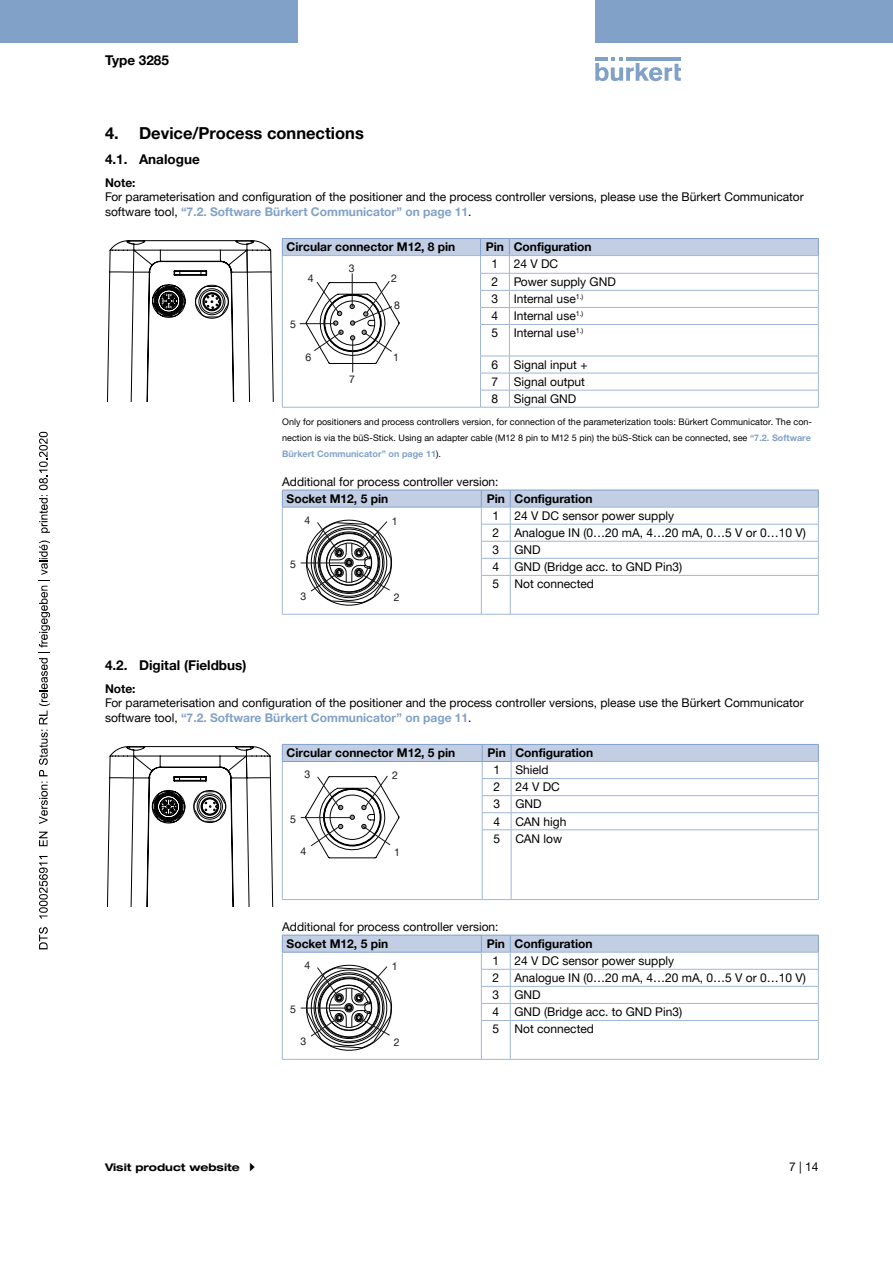
<style>
.page{position:relative;width:893px;height:1263px;background:#fff}
.page>*{position:absolute;margin:0;border:0;box-sizing:border-box;transform-origin:0 0}
.t1{font:700 16.5px "Helvetica Neue LTW1 G";color:#000}
.t2{font:700 13.5px "Helvetica Neue LTW1 G";color:#000}
.t3{font:12px/14.4px "Helvetica Neue LTW1 G";color:#000}
.t4{font:700 12px "Helvetica Neue LTW1 G";color:#000}
.t5{font:10.5px "Helvetica Neue LTW1 G";color:#181716}
.t6{font:700 expanded 10.5px "Helvetica Neue LTW1 G";color:#000}
.t7{font:9px/15.8px "Helvetica Neue LTW1 G";letter-spacing:.005em;color:#000}
.s1{font-weight:700;color:#81a1c8}
</style>
<div class="page">
<svg style="left:595px;top:57px;width:86px;height:24px"></svg>
<hr style="left:626px;top:57px;width:55px;height:4px;background:#81a1c8">
<div style="left:0;top:0;width:298px;height:42px;background:#81a1c8"></div>
<div style="left:595px;top:0;width:298px;height:42px;background:#81a1c8"></div>
<svg style="left:107px;top:240px;width:167px;height:162px"></svg>
<svg style="left:282px;top:238px;width:537px;height:170px"></svg>
<hr style="left:510px;top:576px;width:1px;height:38px;background:#a1b7d6">
<hr style="left:282px;top:575px;width:1px;height:39px;background:#a1b7d6">
<hr style="left:481px;top:576px;width:1px;height:38px;background:#a1b7d6">
<hr style="left:282px;top:614px;width:199px;height:1px;background:#a1b7d6">
<hr style="left:818px;top:576px;width:1px;height:38px;background:#a1b7d6">
<svg style="left:481px;top:614px;width:29px;height:1px"></svg>
<hr style="left:510px;top:614px;width:309px;height:1px;background:#a1b7d6">
<svg style="left:282px;top:490px;width:537px;height:116px"></svg>
<hr style="left:301px;top:563px;width:49px;height:1px;background:#181716">
<svg style="left:107px;top:746px;width:167px;height:160px"></svg>
<hr style="left:511px;top:830px;width:1px;height:69px;background:#a1b7d6">
<hr style="left:282px;top:830px;width:1px;height:69px;background:#a1b7d6">
<hr style="left:482px;top:830px;width:1px;height:69px;background:#a1b7d6">
<hr style="left:282px;top:899px;width:200px;height:1px;background:#a1b7d6">
<hr style="left:818px;top:830px;width:1px;height:69px;background:#a1b7d6">
<svg style="left:482px;top:899px;width:29px;height:1px"></svg>
<hr style="left:511px;top:899px;width:308px;height:1px;background:#a1b7d6">
<svg style="left:282px;top:744px;width:537px;height:114px"></svg>
<hr style="left:301px;top:817px;width:50px;height:1px;background:#181716">
<hr style="left:510px;top:1021px;width:1px;height:38px;background:#a1b7d6">
<hr style="left:282px;top:1020px;width:1px;height:39px;background:#a1b7d6">
<hr style="left:481px;top:1021px;width:1px;height:38px;background:#a1b7d6">
<hr style="left:282px;top:1059px;width:199px;height:1px;background:#a1b7d6">
<hr style="left:818px;top:1021px;width:1px;height:38px;background:#a1b7d6">
<svg style="left:481px;top:1059px;width:29px;height:1px"></svg>
<hr style="left:510px;top:1059px;width:309px;height:1px;background:#a1b7d6">
<svg style="left:282px;top:935px;width:537px;height:116px"></svg>
<hr style="left:301px;top:1008px;width:49px;height:1px;background:#181716">
<svg style="left:39px;top:927px;width:9px;height:22px"></svg>
<svg style="left:39px;top:856px;width:9px;height:62px"></svg>
<svg style="left:39px;top:832px;width:9px;height:14px"></svg>
<svg style="left:39px;top:782px;width:9px;height:42px"></svg>
<svg style="left:39px;top:540px;width:11px;height:236px"></svg>
<svg style="left:39px;top:432px;width:11px;height:101px"></svg>
<p class="t2" style="left:105px;top:52px;width:65px">Type 3285</p>
<h1 class="t1" style="left:105px;top:123px;width:260px">4. Device/Process connections</h1>
<p class="t2" style="left:105px;top:151px;width:96px">4.1. Analogue</p>
<p class="t4" style="left:105px;top:175px;width:32px">Note:</p>
<p class="t3" style="left:105px;top:190px;width:700px">For parameterisation and configuration of the positioner and the process controller versions, please use the Bürkert Communicator software tool, <span class="s1">“7.2. Software Bürkert Communicator” on page 11</span>.</p>
<p class="t4" style="left:287px;top:240px;width:170px">Circular connector M12, 8 pin</p>
<p class="t4" style="left:486px;top:240px;width:107px">Pin Configuration</p>
<p class="t3" style="left:492px;top:257px;width:8px">1</p>
<p class="t3" style="left:514px;top:257px;width:46px">24 V DC</p>
<p class="t3" style="left:492px;top:275px;width:8px">2</p>
<p class="t3" style="left:514px;top:275px;width:104px">Power supply GND</p>
<p class="t3" style="left:492px;top:292px;width:8px">3</p>
<p class="t3" style="left:514px;top:292px;width:71px">Internal use<sup>1.)</sup></p>
<p class="t3" style="left:492px;top:309px;width:8px">4</p>
<p class="t3" style="left:514px;top:309px;width:71px">Internal use<sup>1.)</sup></p>
<p class="t3" style="left:492px;top:326px;width:8px">5</p>
<p class="t3" style="left:514px;top:326px;width:71px">Internal use<sup>1.)</sup></p>
<p class="t3" style="left:492px;top:357px;width:8px">6</p>
<p class="t3" style="left:514px;top:357px;width:75px">Signal input +</p>
<p class="t3" style="left:492px;top:374px;width:8px">7</p>
<p class="t3" style="left:514px;top:374px;width:73px">Signal output</p>
<p class="t3" style="left:492px;top:391px;width:8px">8</p>
<p class="t3" style="left:514px;top:391px;width:64px">Signal GND</p>
<p class="t7" style="left:282px;top:414px;width:531px">Only for positioners and process controllers version, for connection of the parameterization tools: Bürkert Communicator. The con&shy;nection is via the büS-Stick. Using an adapter cable (M12 8 pin to M12 5 pin) the büS-Stick can be connected, see <span class="s1">“7.2. Software<br>Bürkert Communicator” on page 11</span>).</p>
<p class="t3" style="left:282px;top:474px;width:218px">Additional for process controller version:</p>
<p class="t4" style="left:287px;top:491px;width:103px">Socket M12, 5 pin</p>
<p class="t4" style="left:487px;top:491px;width:107px">Pin Configuration</p>
<p class="t5" style="left:349px;top:262px;width:7px">3</p>
<p class="t5" style="left:308px;top:272px;width:7px">4</p>
<p class="t5" style="left:391px;top:272px;width:7px">2</p>
<p class="t5" style="left:394px;top:299px;width:7px">8</p>
<p class="t5" style="left:290px;top:318px;width:7px">5</p>
<p class="t5" style="left:306px;top:350px;width:7px">6</p>
<p class="t5" style="left:393px;top:350px;width:7px">1</p>
<p class="t5" style="left:349px;top:373px;width:7px">7</p>
<p class="t5" style="left:304px;top:513px;width:7px">4</p>
<p class="t5" style="left:290px;top:558px;width:7px">5</p>
<p class="t5" style="left:300px;top:590px;width:7px">3</p>
<p class="t5" style="left:392px;top:515px;width:7px">1</p>
<p class="t5" style="left:394px;top:590px;width:7px">2</p>
<p class="t3" style="left:492px;top:508px;width:8px">1</p>
<p class="t3" style="left:514px;top:508px;width:161px">24 V DC sensor power supply</p>
<p class="t3" style="left:492px;top:525px;width:8px">2</p>
<p class="t3" style="left:514px;top:525px;width:293px">Analogue IN (0…20 mA, 4…20 mA, 0…5 V or 0…10 V)</p>
<p class="t3" style="left:492px;top:542px;width:8px">3</p>
<p class="t3" style="left:514px;top:542px;width:28px">GND</p>
<p class="t3" style="left:492px;top:560px;width:8px">4</p>
<p class="t3" style="left:514px;top:560px;width:169px">GND (Bridge acc. to GND Pin3)</p>
<p class="t3" style="left:492px;top:577px;width:8px">5</p>
<p class="t3" style="left:514px;top:577px;width:81px">Not connected</p>
<p class="t2" style="left:105px;top:657px;width:143px">4.2. Digital (Fieldbus)</p>
<p class="t4" style="left:105px;top:681px;width:32px">Note:</p>
<p class="t3" style="left:105px;top:696px;width:700px">For parameterisation and configuration of the positioner and the process controller versions, please use the Bürkert Communicator software tool, <span class="s1">“7.2. Software Bürkert Communicator” on page 11</span>.</p>
<p class="t4" style="left:287px;top:745px;width:170px">Circular connector M12, 5 pin</p>
<p class="t4" style="left:488px;top:745px;width:107px">Pin Configuration</p>
<p class="t5" style="left:305px;top:768px;width:7px">3</p>
<p class="t5" style="left:290px;top:812px;width:7px">5</p>
<p class="t5" style="left:301px;top:844px;width:7px">4</p>
<p class="t5" style="left:392px;top:769px;width:7px">2</p>
<p class="t5" style="left:394px;top:845px;width:7px">1</p>
<p class="t3" style="left:493px;top:763px;width:8px">1</p>
<p class="t3" style="left:515px;top:763px;width:35px">Shield</p>
<p class="t3" style="left:493px;top:780px;width:8px">2</p>
<p class="t3" style="left:515px;top:780px;width:46px">24 V DC</p>
<p class="t3" style="left:493px;top:797px;width:8px">3</p>
<p class="t3" style="left:515px;top:797px;width:28px">GND</p>
<p class="t3" style="left:493px;top:814px;width:8px">4</p>
<p class="t3" style="left:515px;top:814px;width:53px">CAN high</p>
<p class="t3" style="left:493px;top:831px;width:8px">5</p>
<p class="t3" style="left:515px;top:831px;width:48px">CAN low</p>
<p class="t3" style="left:282px;top:919px;width:218px">Additional for process controller version:</p>
<p class="t4" style="left:287px;top:936px;width:103px">Socket M12, 5 pin</p>
<p class="t4" style="left:487px;top:936px;width:107px">Pin Configuration</p>
<p class="t5" style="left:304px;top:958px;width:7px">4</p>
<p class="t5" style="left:290px;top:1003px;width:7px">5</p>
<p class="t5" style="left:300px;top:1035px;width:7px">3</p>
<p class="t5" style="left:392px;top:960px;width:7px">1</p>
<p class="t5" style="left:394px;top:1036px;width:7px">2</p>
<p class="t3" style="left:492px;top:953px;width:8px">1</p>
<p class="t3" style="left:514px;top:953px;width:161px">24 V DC sensor power supply</p>
<p class="t3" style="left:492px;top:970px;width:8px">2</p>
<p class="t3" style="left:514px;top:970px;width:293px">Analogue IN (0…20 mA, 4…20 mA, 0…5 V or 0…10 V)</p>
<p class="t3" style="left:492px;top:988px;width:8px">3</p>
<p class="t3" style="left:514px;top:988px;width:28px">GND</p>
<p class="t3" style="left:492px;top:1005px;width:8px">4</p>
<p class="t3" style="left:514px;top:1005px;width:169px">GND (Bridge acc. to GND Pin3)</p>
<p class="t3" style="left:492px;top:1022px;width:8px">5</p>
<p class="t3" style="left:514px;top:1022px;width:81px">Not connected</p>
<p class="t6" style="left:105px;top:1161px;width:136px">Visit product website</p>
<p class="t3" style="left:789px;top:1159px;width:31px">7 | 14</p>
</div>
